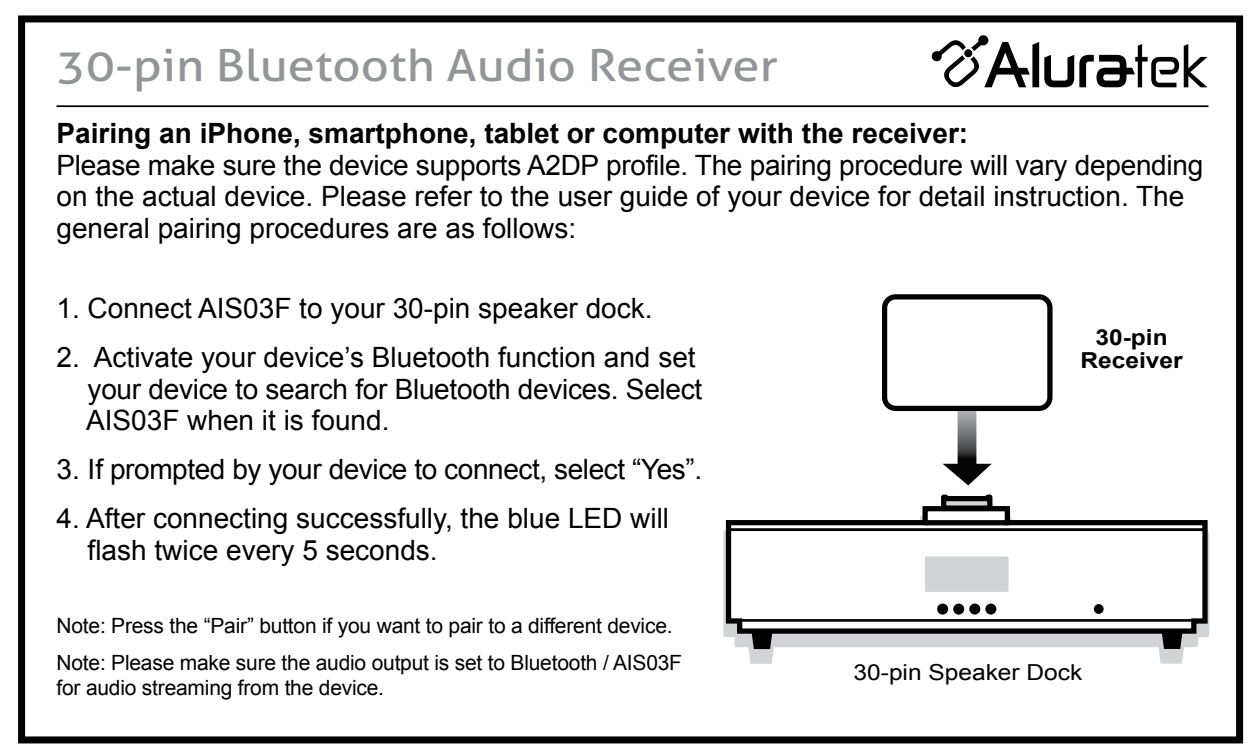
<style>
.page{position:relative;width:1260px;height:756px;background:#fff}
.page>*{position:absolute;margin:0;border:0;box-sizing:border-box;transform-origin:0 0}
.t1{font:44.1px "Aller";color:#939598;scale:1.11 1}
.t2{font:28px/31.5px "Arial";color:#000}
.t3{font:700 28px "Arial";color:#000}
.t4{font:22.05px "Arial";color:#000;scale:1.11 1}
.t5{font:700 22.05px/23.4px "Arial";color:#000;text-align:center;scale:1.11 1}
.t6{font:21px/36.8px "Arial";letter-spacing:-.01em;color:#000}
</style>
<div class="page">
<div style="left:18px;top:15px;width:1225px;height:728px;border:7px solid #000"></div>
<svg style="left:941px;top:411px;width:51px;height:74px"></svg>
<div style="left:723px;top:636px;width:486px;height:11px;background:#d1d3d4"></div>
<svg style="left:941px;top:494px;width:52px;height:9px"></svg>
<svg style="left:723px;top:503px;width:487px;height:133px"></svg>
<svg style="left:744px;top:632px;width:34px;height:32px"></svg>
<div style="left:937px;top:604px;width:11px;height:11px;background:#000;border-radius:50%"></div>
<div style="left:953px;top:604px;width:11px;height:11px;background:#000;border-radius:50%"></div>
<div style="left:969px;top:604px;width:11px;height:11px;background:#000;border-radius:50%"></div>
<div style="left:985px;top:604px;width:11px;height:11px;background:#000;border-radius:50%"></div>
<div style="left:925px;top:556px;width:84px;height:36px;background:#d1d3d4;border-radius:2px"></div>
<div style="left:1094px;top:604px;width:10px;height:10px;background:#000;border-radius:50%"></div>
<svg style="left:1155px;top:632px;width:33px;height:32px"></svg>
<hr style="left:739px;top:619px;width:455px;height:3px;background:#000">
<hr style="left:729px;top:528px;width:475px;height:3px;background:#000">
<div style="left:925px;top:520px;width:84px;height:5px;background:#000"></div>
<div style="left:882px;top:294px;width:171px;height:117px;border:5px solid #000;border-radius:11px"></div>
<svg style="left:932px;top:35px;width:275px;height:53px"></svg>
<hr style="left:57px;top:105px;width:1151px;height:2px;background:#000">
<h1 class="t1" style="left:57px;top:39px;width:652px">30-pin Bluetooth Audio Receiver</h1>
<p class="t3" style="left:57px;top:115px;width:913px">Pairing an iPhone, smartphone, tablet or computer with the receiver:</p>
<p class="t2" style="left:57px;top:149px;width:1148px">Please make sure the device supports A2DP profile. The pairing procedure will vary depending on the actual device. Please refer to the user guide of your device for detail instruction. The general pairing procedures are as follows:</p>
<p class="t2" style="left:57px;top:293px;width:598px">1. Connect AIS03F to your 30-pin speaker dock.</p>
<p class="t2" style="left:86px;top:342px;width:618px;text-indent:-30px">2. Activate your device’s Bluetooth function and set your device to search for Bluetooth devices. Select<br>AIS03F when it is found.</p>
<p class="t2" style="left:57px;top:454px;width:647px">3. If prompted by your device to connect, select “Yes”.</p>
<p class="t2" style="left:88px;top:503px;width:583px;text-indent:-31px">4. After connecting successfully, the blue LED will flash twice every 5 seconds.</p>
<p class="t6" style="left:57px;top:608px;width:627px">Note: Press the “Pair” button if you want to pair to a different device.<br>Note: Please make sure the audio output is set to Bluetooth / AIS03F</p>
<p class="t6" style="left:57px;top:669px;width:329px">for audio streaming from the device.</p>
<p class="t5" style="left:1081px;top:326px;width:94px">30-pin<br>Receiver</p>
<p class="t4" style="left:854px;top:658px;width:208px">30-pin Speaker Dock</p>
</div>
